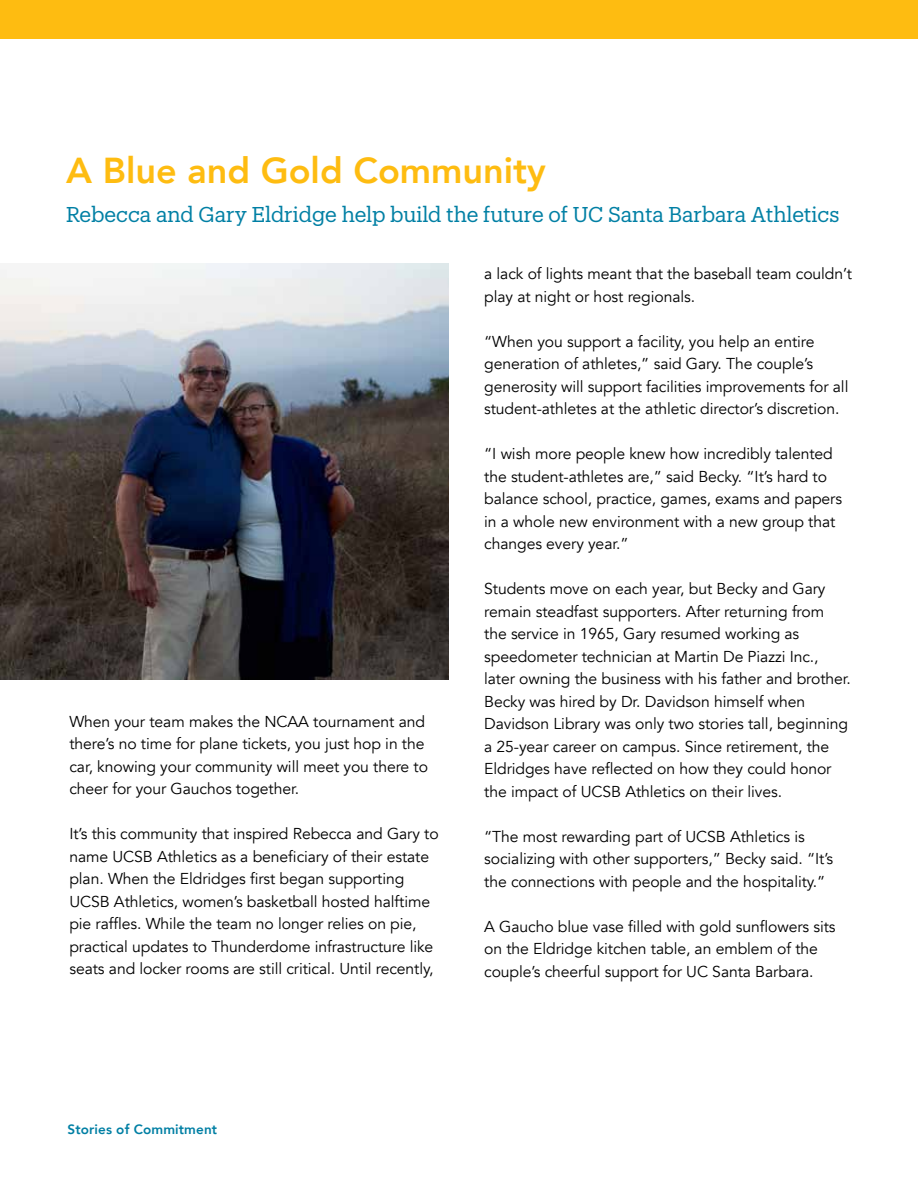
<style>
.page{position:relative;width:918px;height:1188px;background:#fff}
.page>*{position:absolute;margin:0;border:0;box-sizing:border-box;transform-origin:0 0}
.t1{font:800 36px "Avenir";color:#febc11}
.t2{font:21px "Produkt";letter-spacing:-.005em;color:#007fa4}
.t3{font:15.75px/22.5px "Avenir";letter-spacing:-.005em;color:#000}
.t4{font:800 13.5px "Avenir";letter-spacing:.01em;color:#007fa4}
</style>
<div class="page">
<img style="left:0;top:264px;width:449px;height:415px">
<div style="left:0;top:0;width:918px;height:38px;background:#febc11"></div>
<h1 class="t1" style="left:66px;top:142px;width:481px">A Blue and Gold Community</h1>
<h2 class="t2" style="left:66px;top:200px;width:775px">Rebecca and Gary Eldridge help build the future of UC Santa Barbara Athletics</h2>
<p class="t3" style="left:69px;top:710px;width:360px">When your team makes the NCAA tournament and there’s no time for plane tickets, you just hop in the car, knowing your community will meet you there to cheer for your Gauchos together.</p>
<p class="t3" style="left:69px;top:823px;width:371px">It’s this community that inspired Rebecca and Gary to name UCSB Athletics as a beneficiary of their estate plan. When the Eldridges first began supporting UCSB Athletics, women’s basketball hosted halftime pie raffles. While the team no longer relies on pie, practical updates to Thunderdome infrastructure like seats and locker rooms are still critical. Until recently,</p>
<p class="t3" style="left:484px;top:263px;width:369px">a lack of lights meant that the baseball team couldn’t play at night or host regionals.</p>
<p class="t3" style="left:484px;top:330px;width:366px">“When you support a facility, you help an entire generation of athletes,” said Gary. The couple’s generosity will support facilities improvements for all student-athletes at the athletic director’s discretion.</p>
<p class="t3" style="left:484px;top:443px;width:359px">“I wish more people knew how incredibly talented the student-athletes are,” said Becky. “It’s hard to balance school, practice, games, exams and papers in a whole new environment with a new group that changes every year.”</p>
<p class="t3" style="left:484px;top:578px;width:368px">Students move on each year, but Becky and Gary remain steadfast supporters. After returning from<br>the service in 1965, Gary resumed working as speedometer technician at Martin De Piazzi Inc., later owning the business with his father and brother.<br>Becky was hired by Dr. Davidson himself when Davidson Library was only two stories tall, beginning a 25-year career on campus. Since retirement, the Eldridges have reflected on how they could honor the impact of UCSB Athletics on their lives.</p>
<p class="t3" style="left:484px;top:825px;width:351px">“The most rewarding part of UCSB Athletics is socializing with other supporters,” Becky said. “It’s the connections with people and the hospitality.”</p>
<p class="t3" style="left:484px;top:916px;width:353px">A Gaucho blue vase filled with gold sunflowers sits on the Eldridge kitchen table, an emblem of the couple’s cheerful support for UC Santa Barbara.</p>
<p class="t4" style="left:68px;top:1119px;width:151px">Stories of Commitment</p>
</div>
